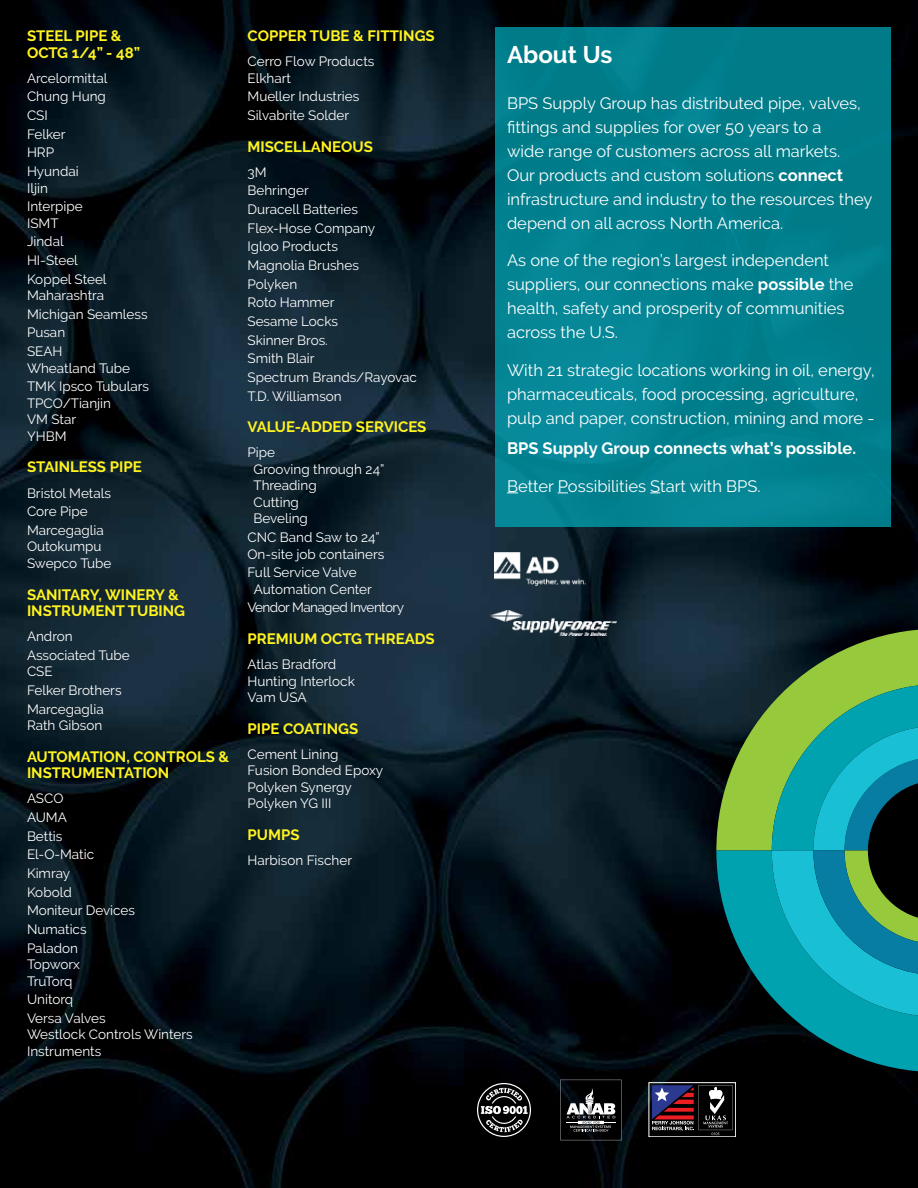
<style>
.page{position:relative;width:918px;height:1188px;background:#fff}
.page>*{position:absolute;margin:0;border:0;box-sizing:border-box;transform-origin:0 0}
.t1{font:700 24px "Raleway";color:#fff}
.t2{font:16.5px/24px "Raleway";color:#fff}
.t3{font:700 16.5px "Raleway";color:#fff}
.t4{font:700 15px/16.5px "Raleway";color:#fff31f}
.t5{font:13.5px/18.6px "Raleway";color:#fff}
.t6{font:13.5px "Raleway";letter-spacing:-.04em;color:#fff}
.t7{font:13.5px/16.5px "Raleway";letter-spacing:-.02em;color:#fff}
.s1{font-weight:700}
</style>
<div class="page">
<img style="left:0;top:0;width:918px;height:1188px">
<svg style="left:716px;top:629px;width:202px;height:221px;background:#517233"></svg>
<svg style="left:716px;top:850px;width:202px;height:222px;background:#005057"></svg>
<svg style="left:772px;top:684px;width:146px;height:333px;background:#219991"></svg>
<div style="left:495px;top:27px;width:396px;height:499px;background:#00808e"></div>
<img style="left:491px;top:610px;width:125px;height:26px">
<img style="left:495px;top:552px;width:91px;height:33px">
<svg style="left:560px;top:1080px;width:62px;height:60px;background:#303132"></svg>
<svg style="left:477px;top:1083px;width:54px;height:54px;background:#404040"></svg>
<svg style="left:652px;top:1085px;width:81px;height:50px;background:#3e2d3b"></svg>
<div style="left:649px;top:1082px;width:87px;height:55px;border:1px solid #fff"></div>
<p class="t4" style="left:27px;top:28px;width:115px">STEEL PIPE &amp;<br>OCTG 1/4” - 48”</p>
<p class="t5" style="left:27px;top:69px;width:82px">Arcelormittal<br>Chung Hung<br>CSI<br>Felker<br>HRP<br>Hyundai</p>
<p class="t5" style="left:27px;top:178px;width:57px">Iljin<br>Interpipe</p>
<p class="t5" style="left:27px;top:214px;width:81px">ISMT<br>Jindal<br>HI-Steel<br>Koppel Steel</p>
<p class="t5" style="left:27px;top:286px;width:122px">Maharashtra<br>Michigan Seamless<br>Pusan<br>SEAH</p>
<p class="t5" style="left:27px;top:359px;width:124px">Wheatland Tube<br>TMK Ipsco Tubulars</p>
<p class="t5" style="left:27px;top:395px;width:86px;line-height:16.5px">TPCO/Tianjin<br>VM Star<br>YHBM</p>
<p class="t4" style="left:27px;top:459px;width:116px">STAINLESS PIPE</p>
<p class="t5" style="left:27px;top:483px;width:86px">Bristol Metals<br>Core Pipe<br>Marcegaglia</p>
<p class="t5" style="left:27px;top:538px;width:86px;line-height:16.5px">Outokumpu<br>Swepco Tube</p>
<p class="t4" style="left:27px;top:586px;width:160px">SANITARY, WINERY &amp;<br>INSTRUMENT TUBING</p>
<p class="t5" style="left:27px;top:627px;width:104px">Andron<br>Associated Tube</p>
<p class="t5" style="left:27px;top:662px;width:96px">CSE<br>Felker Brothers<br>Marcegaglia</p>
<p class="t5" style="left:27px;top:716px;width:77px">Rath Gibson</p>
<p class="t4" style="left:27px;top:748px;width:204px">AUTOMATION, CONTROLS &amp;<br>INSTRUMENTATION</p>
<p class="t5" style="left:27px;top:789px;width:110px">ASCO<br>AUMA<br>Bettis<br>El-O-Matic<br>Kimray<br>Kobold<br>Moniteur Devices<br>Numatics<br>Paladon</p>
<p class="t7" style="left:27px;top:956px;width:55px">Topworx<br>TruTorq</p>
<p class="t5" style="left:27px;top:990px;width:80px">Unitorq<br>Versa Valves</p>
<p class="t5" style="left:27px;top:1026px;width:167px;line-height:16.5px">Westlock Controls Winters<br>Instruments</p>
<p class="t4" style="left:248px;top:28px;width:189px">COPPER TUBE &amp; FITTINGS</p>
<p class="t5" style="left:248px;top:53px;width:128px;line-height:16.5px">Cerro Flow Products<br>Elkhart</p>
<p class="t5" style="left:248px;top:87px;width:113px">Mueller Industries<br>Silvabrite Solder</p>
<p class="t4" style="left:248px;top:138px;width:127px">MISCELLANEOUS</p>
<p class="t5" style="left:248px;top:163px;width:171px">3M<br>Behringer<br>Duracell Batteries<br>Flex-Hose Company<br>Igloo Products<br>Magnolia Brushes<br>Polyken<br>Roto Hammer<br>Sesame Locks<br>Skinner Bros.<br>Smith Blair<br>Spectrum Brands/Rayovac<br>T.D. Williamson</p>
<p class="t4" style="left:248px;top:419px;width:180px">VALUE-ADDED SERVICES</p>
<p class="t5" style="left:253px;top:444px;width:132px;line-height:16.5px;text-indent:-6px">Pipe<br>Grooving through 24”<br>Threading<br>Cutting<br>Beveling</p>
<p class="t5" style="left:248px;top:529px;width:138px;line-height:16.5px">CNC Band Saw to 24”<br>On-site job containers</p>
<p class="t5" style="left:254px;top:564px;width:119px;line-height:16.5px;text-indent:-6px">Full Service Valve<br>Automation Center</p>
<p class="t6" style="left:248px;top:600px;width:158px">Vendor Managed Inventory</p>
<p class="t4" style="left:248px;top:631px;width:189px">PREMIUM OCTG THREADS</p>
<p class="t5" style="left:248px;top:656px;width:109px;line-height:16.5px">Atlas Bradford<br>Hunting Interlock<br>Vam USA</p>
<p class="t4" style="left:248px;top:720px;width:112px">PIPE COATINGS</p>
<p class="t5" style="left:248px;top:746px;width:137px;line-height:16.5px">Cement Lining<br>Fusion Bonded Epoxy<br>Polyken Synergy<br>Polyken YG III</p>
<p class="t4" style="left:248px;top:827px;width:54px">PUMPS</p>
<p class="t5" style="left:248px;top:851px;width:106px">Harbison Fischer</p>
<h1 class="t1" style="left:507px;top:41px;width:107px">About Us</h1>
<p class="t2" style="left:507px;top:91px;width:367px">BPS Supply Group has distributed pipe, valves, fittings and supplies for over 50 years to a<br>wide range of customers across all markets.<br>Our products and custom solutions <span class="s1">connect </span>infrastructure and industry to the resources they depend on all across North America.</p>
<p class="t2" style="left:507px;top:248px;width:348px">As one of the region’s largest independent suppliers, our connections make <span class="s1">possible</span> the health, safety and prosperity of communities across the U.S.</p>
<p class="t2" style="left:507px;top:358px;width:369px">With 21 strategic locations working in oil, energy, pharmaceuticals, food processing, agriculture, pulp and paper, construction, mining and more -</p>
<p class="t3" style="left:507px;top:439px;width:351px">BPS Supply Group connects what’s possible.</p>
<p class="t2" style="left:507px;top:474px;width:255px">Better Possibilities Start with BPS.</p>
</div>
